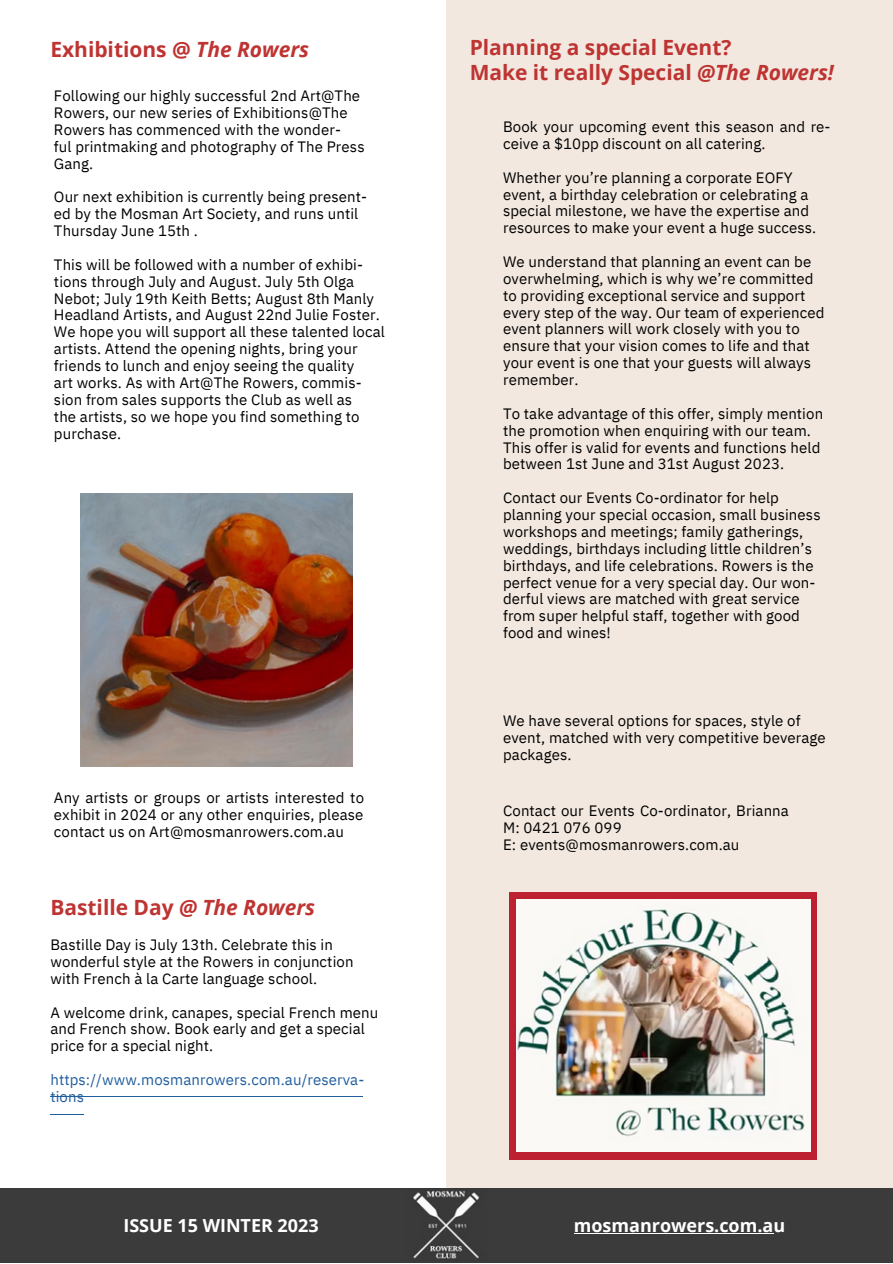
<style>
.page{position:relative;width:893px;height:1264px;background:#fff}
.page>*{position:absolute;margin:0;border:0;box-sizing:border-box;transform-origin:0 0}
.t1{font:700 21px "Open Sans";color:#be3432}
.t2{font:700 18px "Open Sans";color:#fff}
.t3{font:15px/16.8px "IBM Plex Sans";letter-spacing:.005em;color:#000}
.t4{font:15px/16.8px "IBM Plex Sans";letter-spacing:.005em;color:#215e9e}
.s1{font-style:italic}
</style>
<div class="page">
<hr style="left:50px;top:1095px;width:313px;height:1px;background:#215e9e">
<hr style="left:50px;top:1113px;width:34px;height:1px;background:#215e9e">
<div style="left:446px;top:0;width:446px;height:1187px;background:#f2e8df"></div>
<div style="left:509px;top:892px;width:307px;height:266px;background:#bd2030"></div>
<img style="left:516px;top:899px;width:294px;height:252px">
<div style="left:0;top:1187px;width:892px;height:75px;background:#3c3b3b"></div>
<img style="left:413px;top:1191px;width:66px;height:68px">
<hr style="left:574px;top:1232px;width:199px;height:1px;background:#fff">
<img style="left:81px;top:494px;width:272px;height:272px">
<p class="t1" style="left:50px;top:35px;width:260px">Exhibitions @ <span class="s1">The Rowers</span></p>
<p class="t1" style="left:469px;top:33px;width:263px">Planning a special Event?</p>
<p class="t1" style="left:469px;top:58px;width:366px">Make it really Special <span class="s1">@The Rowers!</span></p>
<p class="t3" style="left:54px;top:87px;width:308px">Following our highly successful 2nd Art@The<br>Rowers, our new series of Exhibitions@The<br>Rowers has commenced with the wonder-</p>
<p class="t3" style="left:54px;top:138px;width:312px">ful printmaking and photography of The Press<br>Gang.</p>
<p class="t3" style="left:54px;top:188px;width:315px">Our next exhibition is currently being present-</p>
<p class="t3" style="left:54px;top:205px;width:306px">ed by the Mosman Art Society, and runs until<br>Thursday June 15th .</p>
<p class="t3" style="left:54px;top:256px;width:332px">This will be followed with a number of exhibi&shy;tions through July and August. July 5th Olga Nebot; July 19th Keith Betts; August 8th Manly Headland Artists, and August 22nd Julie Foster.<br>We hope you will support all these talented local artists. Attend the opening nights, bring your friends to lunch and enjoy seeing the quality</p>
<p class="t3" style="left:54px;top:374px;width:309px">art works. As with Art@The Rowers, commis-</p>
<p class="t3" style="left:54px;top:391px;width:300px">sion from sales supports the Club as well as</p>
<p class="t3" style="left:54px;top:407px;width:307px">the artists, so we hope you find something to purchase.</p>
<p class="t3" style="left:54px;top:788px;width:311px;text-align:justify">Any artists or groups or artists interested to exhibit in 2024 or any other enquiries, please contact us on Art@mosmanrowers.com.au</p>
<p class="t1" style="left:50px;top:892px;width:266px">Bastille Day <span class="s1">@ The Rowers</span></p>
<p class="t3" style="left:50px;top:936px;width:304px">Bastille Day is July 13th. Celebrate this in wonderful style at the Rowers in conjunction with French à la Carte language school.</p>
<p class="t3" style="left:50px;top:1003px;width:329px">A welcome drink, canapes, special French menu and French show. Book early and get a special price for a special night.</p>
<p class="t4" style="left:50px;top:1070px;width:315px">https://www.mosmanrowers.com.au/reserva&shy;tions</p>
<p class="t3" style="left:503px;top:118px;width:329px">Book your upcoming event this season and re&shy;ceive a $10pp discount on all catering.</p>
<p class="t3" style="left:503px;top:169px;width:314px">Whether you’re planning a corporate EOFY event, a birthday celebration or celebrating a special milestone, we have the expertise and resources to make your event a huge success.</p>
<p class="t3" style="left:503px;top:253px;width:312px">We understand that planning an event can be overwhelming, which is why we’re committed</p>
<p class="t3" style="left:503px;top:287px;width:323px">to providing exceptional service and support every step of the way. Our team of experienced event planners will work closely with you to ensure that your vision comes to life and that your event is one that your guests will always remember.</p>
<p class="t3" style="left:503px;top:405px;width:321px">To take advantage of this offer, simply mention the promotion when enquiring with our team.<br>This offer is valid for events and functions held between 1st June and 31st August 2023.</p>
<p class="t3" style="left:503px;top:489px;width:319px">Contact our Events Co-ordinator for help planning your special occasion, small business workshops and meetings; family gatherings, weddings, birthdays including little children’s birthdays, and life celebrations. Rowers is the perfect venue for a very special day. Our won&shy;derful views are matched with great service from super helpful staff, together with good food and wines!</p>
<p class="t3" style="left:503px;top:711px;width:324px">We have several options for spaces, style of event, matched with very competitive beverage packages.</p>
<p class="t3" style="left:503px;top:801px;width:287px">Contact our Events Co-ordinator, Brianna<br>M: 0421 076 099</p>
<p class="t3" style="left:503px;top:835px;width:238px">E: events@mosmanrowers.com.au</p>
<p class="t2" style="left:123px;top:1212px;width:197px">ISSUE 15 WINTER 2023</p>
<p class="t2" style="left:574px;top:1212px;width:213px">mosmanrowers.com.au</p>
</div>
